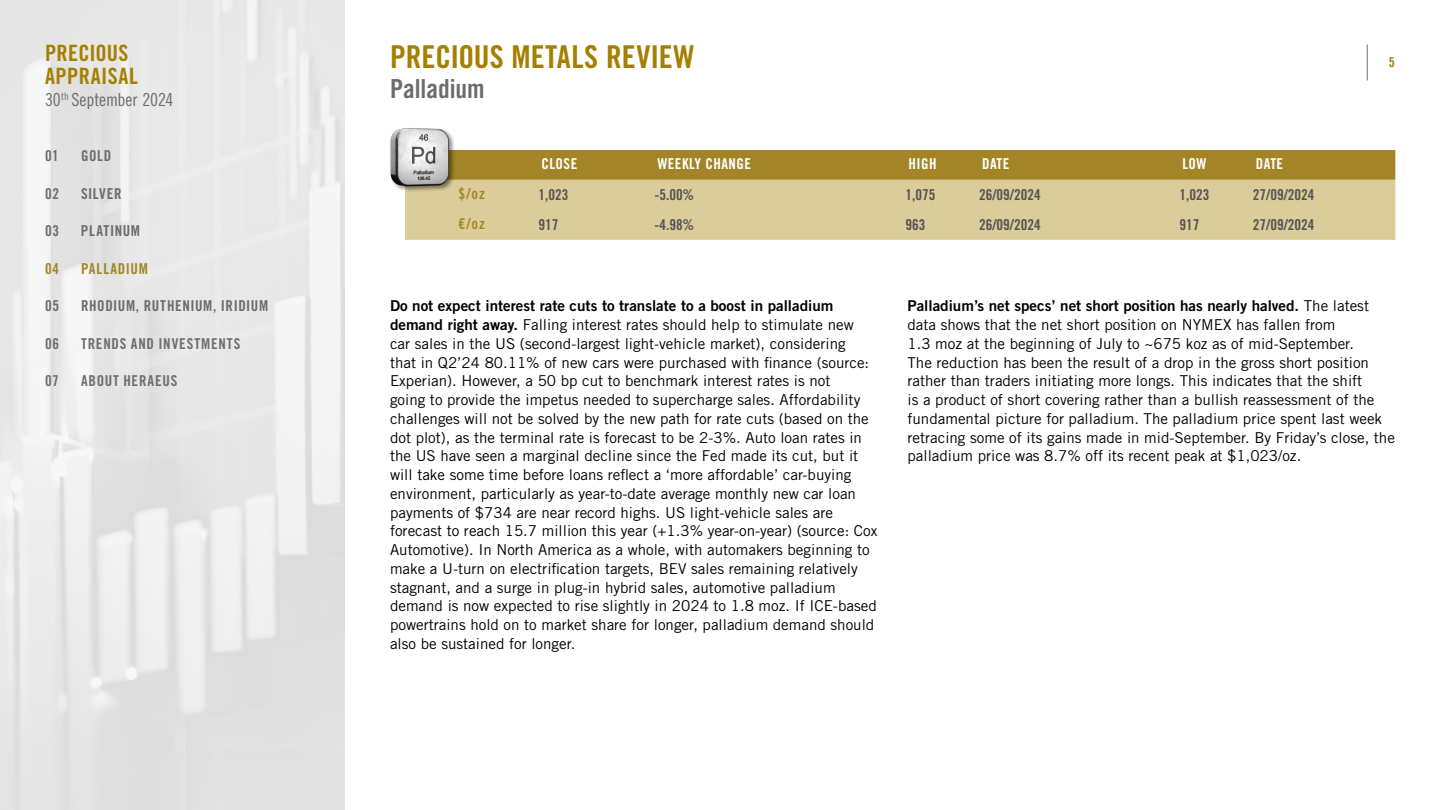
<style>
.page{position:relative;width:1440px;height:810px;background:#fff}
.page>*{position:absolute;margin:0;border:0;box-sizing:border-box;transform-origin:0 0}
.t1{font:31.5px "Trade Gothic LT Std Bd Cn 20";color:#a58000}
.t2{font:26.25px "Trade Gothic LT Std Bd Cn 20";color:#6b6c6e}
.t3{font:22.5px/22.5px "Trade Gothic LT Std Bd Cn 20";letter-spacing:.015em;color:#a58000}
.t4{font:18px "Trade Gothic LT Std Cn 18";letter-spacing:-.005em;color:#6b6c6e}
.t5{font:15px/18.8px "Trade Gothic LT Std";color:#000}
.t6{font:15px "Trade Gothic LT Std Bd 2";color:#000}
.t7{font:15px "Trade Gothic LT Std Bd Cn 20";color:#535456}
.t8{font:15px "Trade Gothic LT Std Bd Cn 20";letter-spacing:.04em;color:#6b6c6e}
.t9{font:15px "Trade Gothic LT Std Bd Cn 20";letter-spacing:.055em;color:#6e6e6e}
.t10{font:15px "Trade Gothic LT Std Bd Cn 20";letter-spacing:.03em;color:#fff}
.t11{font:15px "Trade Gothic LT Std Bd Cn 20";letter-spacing:.06em;color:#a38527}
.t12{font:13.5px "Trade Gothic LT Std Bd Cn 20";color:#a58000}
.s1{font-family:"Trade Gothic LT Std Bd 2"}
.s2{font-family:"Trade Gothic LT Std"}
</style>
<div class="page">
<hr style="left:1367px;top:44px;width:1px;height:36px;background:#6e6e6e">
<div style="left:0;top:0;width:345px;height:810px;background:linear-gradient(to right,#e8e8e8,#e7e7e7)"></div>
<div style="left:474px;top:150px;width:921px;height:30px;background:#a38527"></div>
<div style="left:405px;top:180px;width:990px;height:60px;background:#dbcc99"></div>
<img style="left:390px;top:128px;width:84px;height:66px">
<h3 class="t3" style="left:45px;top:42px;width:94px">PRECIOUS<br>APPRAISAL</h3>
<p class="t4" style="left:45px;top:89px;width:130px">30<sup>th</sup> September 2024</p>
<p class="t8" style="left:45px;top:147px;width:15px">01</p>
<p class="t8" style="left:81px;top:147px;width:32px">GOLD</p>
<p class="t8" style="left:45px;top:184px;width:16px">02</p>
<p class="t8" style="left:81px;top:184px;width:42px">SILVER</p>
<p class="t8" style="left:45px;top:222px;width:16px">03</p>
<p class="t8" style="left:81px;top:222px;width:61px">PLATINUM</p>
<p class="t11" style="left:45px;top:259px;width:16px">04</p>
<p class="t11" style="left:81px;top:259px;width:68px">PALLADIUM</p>
<p class="t8" style="left:45px;top:297px;width:16px">05</p>
<p class="t8" style="left:81px;top:297px;width:189px">RHODIUM, RUTHENIUM, IRIDIUM</p>
<p class="t9" style="left:45px;top:334px;width:16px">06</p>
<p class="t9" style="left:81px;top:334px;width:161px">TRENDS AND INVESTMENTS</p>
<p class="t9" style="left:45px;top:372px;width:15px">07</p>
<p class="t9" style="left:81px;top:372px;width:98px">ABOUT HERAEUS</p>
<h1 class="t1" style="left:390px;top:37px;width:306px">PRECIOUS METALS REVIEW</h1>
<h2 class="t2" style="left:390px;top:72px;width:96px">Palladium</h2>
<p class="t10" style="left:541px;top:155px;width:37px">CLOSE</p>
<p class="t10" style="left:657px;top:155px;width:95px">WEEKLY CHANGE</p>
<p class="t10" style="left:909px;top:155px;width:30px">HIGH</p>
<p class="t10" style="left:982px;top:155px;width:29px">DATE</p>
<p class="t10" style="left:1182px;top:155px;width:26px">LOW</p>
<p class="t10" style="left:1256px;top:155px;width:29px">DATE</p>
<p class="t11" style="left:459px;top:185px;width:28px">$/oz</p>
<p class="t7" style="left:538px;top:186px;width:31px">1,023</p>
<p class="t7" style="left:654px;top:186px;width:41px">-5.00%</p>
<p class="t7" style="left:906px;top:186px;width:31px">1,075</p>
<p class="t7" style="left:979px;top:186px;width:63px">26/09/2024</p>
<p class="t7" style="left:1179px;top:186px;width:31px">1,023</p>
<p class="t7" style="left:1253px;top:186px;width:63px">27/09/2024</p>
<p class="t11" style="left:458px;top:215px;width:28px">€/oz</p>
<p class="t7" style="left:538px;top:216px;width:21px">917</p>
<p class="t7" style="left:654px;top:216px;width:41px">-4.98%</p>
<p class="t7" style="left:906px;top:216px;width:21px">963</p>
<p class="t7" style="left:979px;top:216px;width:63px">26/09/2024</p>
<p class="t7" style="left:1179px;top:216px;width:21px">917</p>
<p class="t7" style="left:1253px;top:216px;width:63px">27/09/2024</p>
<p class="t12" style="left:1389px;top:54px;width:7px">5</p>
<p class="t6" style="left:390px;top:297px;width:445px">Do not expect interest rate cuts to translate to a boost in palladium</p>
<p class="t5" style="left:390px;top:315px;width:489px"><span class="s1">demand right away.</span> Falling interest rates should help to stimulate new car sales in the US (second-largest light-vehicle market), considering<br>that in Q2’24 80.11% of new cars were purchased with finance (source:<br>Experian). However, a 50 bp cut to benchmark interest rates is not<br>going to provide the impetus needed to supercharge sales. Affordability challenges will not be solved by the new path for rate cuts (based on the dot plot), as the terminal rate is forecast to be 2-3%. Auto loan rates in the US have seen a marginal decline since the Fed made its cut, but it will take some time before loans reflect a ‘more affordable’ car-buying environment, particularly as year-to-date average monthly new car loan payments of $734 are near record highs. US light-vehicle sales are forecast to reach 15.7 million this year (+1.3% year-on-year) (source: Cox Automotive). In North America as a whole, with automakers beginning to make a U-turn on electrification targets, BEV sales remaining relatively stagnant, and a surge in plug-in hybrid sales, automotive palladium demand is now expected to rise slightly in 2024 to 1.8 moz. If ICE-based powertrains hold on to market share for longer, palladium demand should also be sustained for longer.</p>
<p class="t6" style="left:908px;top:297px;width:463px">Palladium’s net specs’ net short position has nearly halved. <span class="s2">The latest</span></p>
<p class="t5" style="left:908px;top:315px;width:489px">data shows that the net short position on NYMEX has fallen from<br>1.3 moz at the beginning of July to ~675 koz as of mid-September.<br>The reduction has been the result of a drop in the gross short position rather than traders initiating more longs. This indicates that the shift<br>is a product of short covering rather than a bullish reassessment of the fundamental picture for palladium. The palladium price spent last week retracing some of its gains made in mid-September. By Friday’s close, the palladium price was 8.7% off its recent peak at $1,023/oz.</p>
</div>
